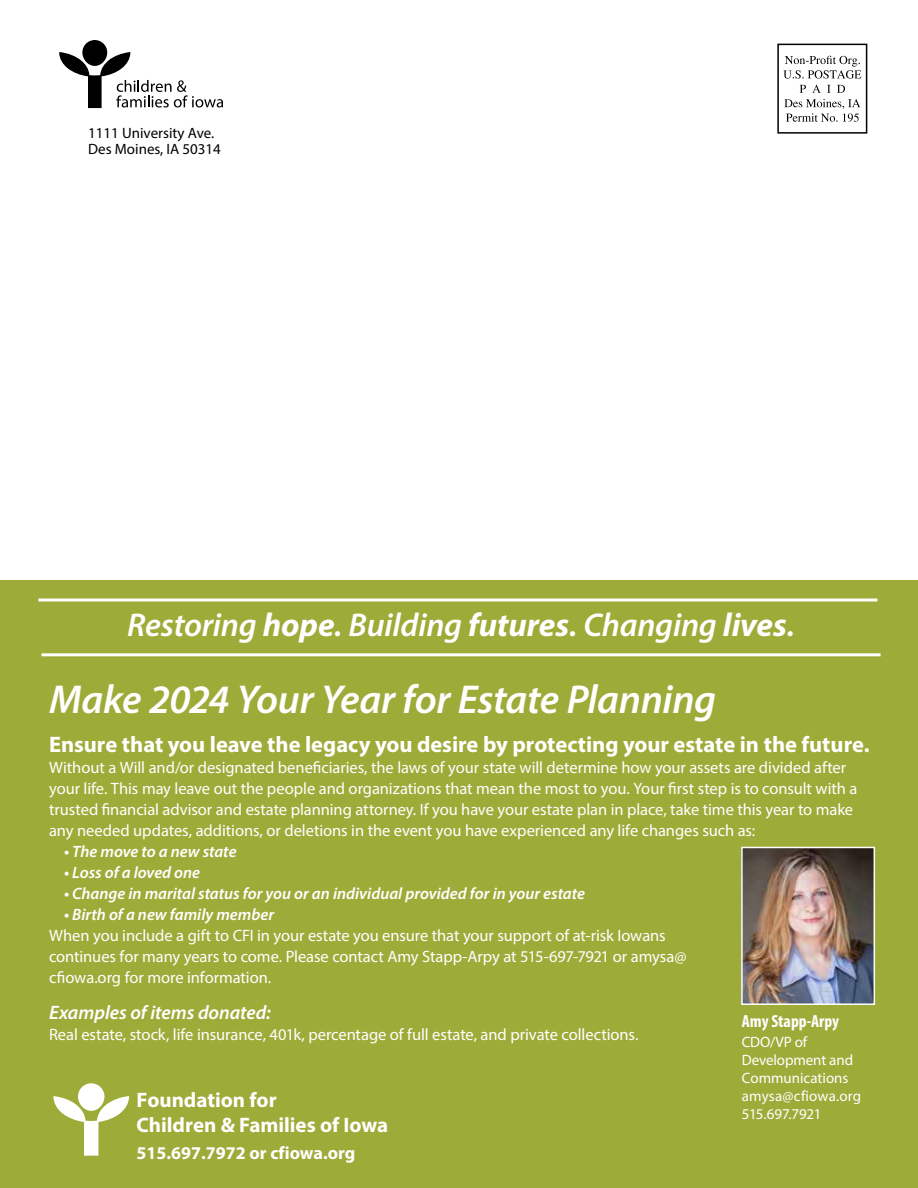
<style>
.page{position:relative;width:918px;height:1188px;background:#fff}
.page>*{position:absolute;margin:0;border:0;box-sizing:border-box;transform-origin:0 0}
.t1{font:italic 600 40.5px "Myriad Pro";letter-spacing:-.01em;color:#fff}
.t2{font:italic 600 33px "Myriad Pro";letter-spacing:-.005em;color:#fff}
.t3{font:700 22.5px "Myriad Pro";color:#fff}
.t4{font:700 21px/25.2px "Myriad Pro";color:#fff}
.t5{font:italic 600 19.5px "Myriad Pro";letter-spacing:-.005em;color:#fff}
.t6{font:700 18px "Myriad Pro";color:#fff}
.t7{font:700 condensed 17.55px "Myriad Pro";letter-spacing:-.005em;color:#fff}
.t8{font:16.5px/21px "Myriad Pro";letter-spacing:-.005em;color:#fff}
.t9{font:italic 600 16.5px "Myriad Pro";color:#fff}
.t10{font:15px/18px "Myriad Pro";letter-spacing:-.005em;color:#fff}
.t11{font:15px/16.5px "Myriad Pro";color:#000}
.s1{font-weight:700}
</style>
<div class="page">
<div style="left:0;top:580px;width:918px;height:608px;background:#9dac39"></div>
<img style="left:744px;top:850px;width:128px;height:152px">
<div style="left:741px;top:847px;width:134px;height:158px;border:2px solid #fff"></div>
<svg style="left:53px;top:1083px;width:76px;height:73px"></svg>
<svg style="left:59px;top:40px;width:164px;height:68px"></svg>
<svg style="left:783px;top:56px;width:78px;height:23px"></svg>
<svg style="left:800px;top:85px;width:45px;height:8px"></svg>
<svg style="left:784px;top:99px;width:76px;height:23px"></svg>
<div style="left:777px;top:44px;width:90px;height:90px;border:2px solid #000"></div>
<hr style="left:38px;top:599px;width:840px;height:3px;background:#fff">
<hr style="left:41px;top:653px;width:840px;height:3px;background:#fff">
<p class="t11" style="left:88px;top:124px;width:134px">1111 University Ave.<br>Des Moines, IA 50314</p>
<h2 class="t2" style="left:127px;top:604px;width:669px">Restoring <span class="s1">hope</span>. Building <span class="s1">futures</span>. Changing <span class="s1">lives</span>.</h2>
<h1 class="t1" style="left:49px;top:674px;width:669px">Make 2024 Your Year for Estate Planning</h1>
<h3 class="t3" style="left:49px;top:730px;width:822px">Ensure that you leave the legacy you desire by protecting your estate in the future.</h3>
<p class="t8" style="left:49px;top:757px;width:810px">Without a Will and/or designated beneficiaries, the laws of your state will determine how your assets are divided after your life. This may leave out the people and organizations that mean the most to you. Your first step is to consult with a trusted financial advisor and estate planning attorney. If you have your estate plan in place, take time this year to make any needed updates, additions, or deletions in the event you have experienced any life changes such as:</p>
<p class="t9" style="left:64px;top:841px;width:174px">• The move to a new state</p>
<p class="t9" style="left:64px;top:862px;width:138px">• Loss of a loved one</p>
<p class="t9" style="left:64px;top:883px;width:523px">• Change in marital status for you or an individual provided for in your estate</p>
<p class="t9" style="left:64px;top:904px;width:212px">• Birth of a new family member</p>
<p class="t8" style="left:49px;top:925px;width:639px">When you include a gift to CFI in your estate you ensure that your support of at-risk Iowans continues for many years to come. Please contact Amy Stapp-Arpy at 515-697-7921 or amysa@ cfiowa.org for more information.</p>
<p class="t5" style="left:49px;top:1000px;width:223px">Examples of items donated:</p>
<p class="t8" style="left:49px;top:1024px;width:591px">Real estate, stock, life insurance, 401k, percentage of full estate, and private collections.</p>
<p class="t7" style="left:742px;top:1010px;width:99px">Amy Stapp-Arpy</p>
<p class="t10" style="left:742px;top:1033px;width:121px">CDO/VP of<br>Development and<br>Communications amysa@cfiowa.org<br>515.697.7921</p>
<p class="t4" style="left:137px;top:1087px;width:253px">Foundation for<br>Children &amp; Families of Iowa</p>
<p class="t6" style="left:137px;top:1142px;width:220px">515.697.7972 or cfiowa.org</p>
</div>
